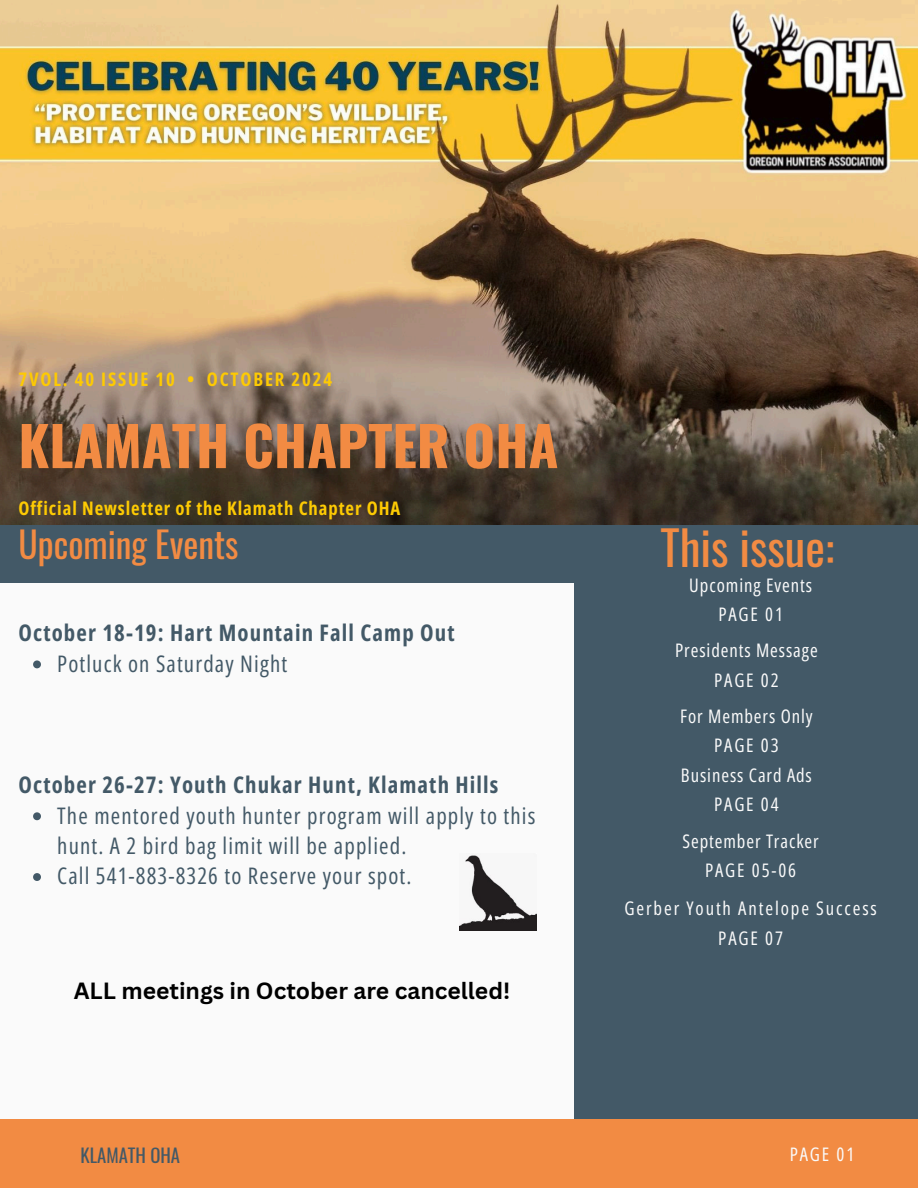
<style>
.page{position:relative;width:918px;height:1188px;background:#fafafa}
.page>*{position:absolute;margin:0;border:0;box-sizing:border-box;transform-origin:0 0}
.t1{font:700 54.45px "Oswald";color:#f28b43}
.t2{font:46.65px "Oswald";color:#f28b43}
.t3{font:35.7px "Oswald";color:#f28b43}
.t4{font:22.8px/30.3px "Open Sans Condensed";letter-spacing:.05em;color:#435967}
.t5{font:700 22.8px "Open Sans Condensed";letter-spacing:.05em;color:#435967}
.t6{font:700 22.8px "Canva Sans";color:#000}
.t7{font:700 18.75px "Open Sans Condensed";letter-spacing:.05em;color:#fdca03}
.t8{font:18.75px "Open Sans Condensed";letter-spacing:.1em;color:#fafafa}
.t9{font:700 18.75px "Open Sans Condensed";letter-spacing:.1em;color:#fdca03}
.t10{font:18.6px "Open Sans Condensed";letter-spacing:.05em;color:#fafafa}
.t11{font:18.6px "Oswald";color:#435967}
</style>
<div class="page">
<div style="left:575px;top:523px;width:343px;height:615px;background:#435967"></div>
<div style="left:0;top:511px;width:601px;height:72px;background:#435967"></div>
<img style="left:0;top:0;width:918px;height:524px">
<div style="left:0;top:1119px;width:918px;height:69px;background:#f28b43"></div>
<img style="left:459px;top:855px;width:78px;height:75px">
<svg style="left:33px;top:660px;width:8px;height:8px"></svg>
<svg style="left:33px;top:812px;width:8px;height:8px"></svg>
<svg style="left:33px;top:873px;width:8px;height:8px"></svg>
<p class="t9" style="left:18px;top:366px;width:315px">7VOL. 40 ISSUE 10 • OCTOBER 2024</p>
<h1 class="t1" style="left:18px;top:403px;width:542px">KLAMATH CHAPTER OHA</h1>
<h2 class="t7" style="left:18px;top:495px;width:383px">Official Newsletter of the Klamath Chapter OHA</h2>
<p class="t3" style="left:18px;top:517px;width:222px">Upcoming Events</p>
<p class="t5" style="left:18px;top:617px;width:438px">October 18-19: Hart Mountain Fall Camp Out</p>
<p class="t4" style="left:57px;top:648px;width:231px">Potluck on Saturday Night</p>
<p class="t5" style="left:18px;top:769px;width:481px">October 26-27: Youth Chukar Hunt, Klamath Hills</p>
<p class="t4" style="left:57px;top:800px;width:480px">The mentored youth hunter program will apply to this hunt. A 2 bird bag limit will be applied.</p>
<p class="t4" style="left:57px;top:860px;width:356px">Call 541-883-8326 to Reserve your spot.</p>
<p class="t6" style="left:74px;top:974px;width:438px">ALL meetings in October are cancelled!</p>
<h3 class="t2" style="left:660px;top:512px;width:175px">This issue:</h3>
<h4 class="t10" style="left:689px;top:572px;width:124px">Upcoming Events</h4>
<p class="t10" style="left:718px;top:601px;width:66px">PAGE 01</p>
<p class="t10" style="left:675px;top:638px;width:144px">Presidents Message</p>
<p class="t10" style="left:714px;top:667px;width:66px">PAGE 02</p>
<p class="t10" style="left:680px;top:703px;width:134px">For Members Only</p>
<p class="t10" style="left:714px;top:732px;width:66px">PAGE 03</p>
<p class="t10" style="left:681px;top:762px;width:132px">Business Card Ads</p>
<p class="t10" style="left:714px;top:791px;width:66px">PAGE 04</p>
<h4 class="t10" style="left:682px;top:828px;width:138px">September Tracker</h4>
<p class="t10" style="left:705px;top:857px;width:93px">PAGE 05-06</p>
<p class="t8" style="left:624px;top:895px;width:254px">Gerber Youth Antelope Success</p>
<p class="t8" style="left:718px;top:925px;width:66px">PAGE 07</p>
<h4 class="t11" style="left:81px;top:1141px;width:101px">KLAMATH OHA</h4>
<p class="t10" style="left:790px;top:1141px;width:66px">PAGE 01</p>
</div>
